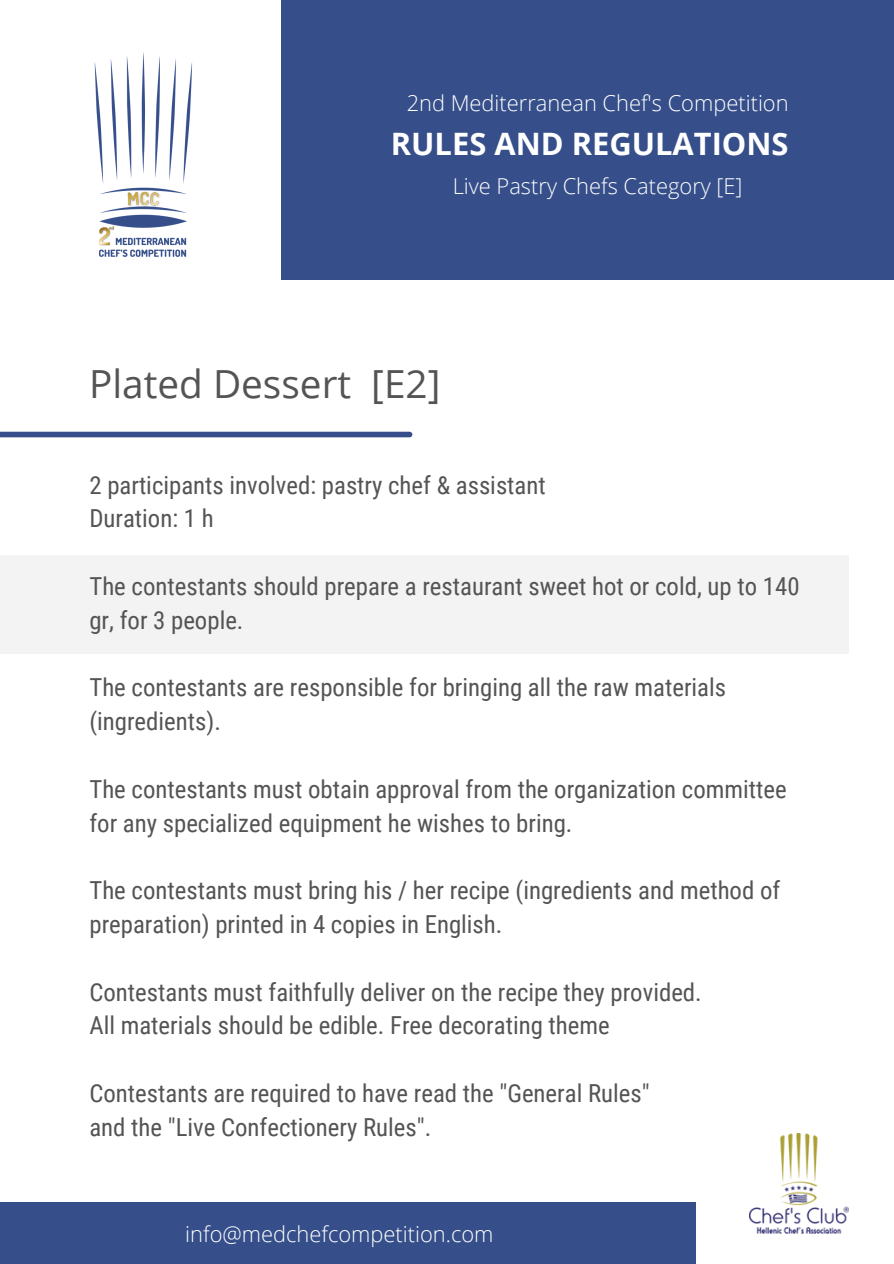
<style>
.page{position:relative;width:894px;height:1264px;background:#fff}
.page>*{position:absolute;margin:0;border:0;box-sizing:border-box;transform-origin:0 0}
.t1{font:38.7px "Open Sans";color:#545454}
.t2{font:700 30.9px "Open Sans";color:#fff}
.t3{font:24.75px/33.8px "Roboto Condensed";color:#545454}
.t4{font:300 21.9px "Open Sans";color:#fff}
</style>
<div class="page">
<div style="left:0;top:555px;width:848px;height:98px;background:#f3f3f3"></div>
<img style="left:94px;top:52px;width:99px;height:205px">
<div style="left:281px;top:0;width:612px;height:279px;background:#364f8a"></div>
<div style="left:0;top:1201px;width:695px;height:62px;background:#364f8a"></div>
<div style="left:0;top:431px;width:409px;height:6px;background:#364f8a"></div>
<img style="left:749px;top:1133px;width:98px;height:100px">
<p class="t4" style="left:406px;top:87px;width:383px">2nd Mediterranean Chef's Competition</p>
<p class="t2" style="left:391px;top:122px;width:399px">RULES AND REGULATIONS</p>
<p class="t4" style="left:452px;top:171px;width:291px">Live Pastry Chefs Category [E]</p>
<p class="t1" style="left:89px;top:356px;width:353px">Plated Dessert [E2]</p>
<p class="t3" style="left:89px;top:468px;width:457px">2 participants involved: pastry chef &amp; assistant</p>
<p class="t3" style="left:89px;top:502px;width:126px">Duration: 1 h</p>
<p class="t3" style="left:89px;top:569px;width:711px">The contestants should prepare a restaurant sweet hot or cold, up to 140 gr, for 3 people.</p>
<p class="t3" style="left:89px;top:671px;width:638px">The contestants are responsible for bringing all the raw materials (ingredients).</p>
<p class="t3" style="left:89px;top:772px;width:698px">The contestants must obtain approval from the organization committee for any specialized equipment he wishes to bring.</p>
<p class="t3" style="left:89px;top:873px;width:692px">The contestants must bring his / her recipe (ingredients and method of preparation) printed in 4 copies in English.</p>
<p class="t3" style="left:89px;top:975px;width:613px">Contestants must faithfully deliver on the recipe they provided.</p>
<p class="t3" style="left:89px;top:1008px;width:521px">All materials should be edible. Free decorating theme</p>
<p class="t3" style="left:89px;top:1076px;width:561px">Contestants are required to have read the "General Rules"</p>
<p class="t3" style="left:89px;top:1110px;width:343px">and the "Live Confectionery Rules".</p>
<p class="t4" style="left:185px;top:1218px;width:309px">info@medchefcompetition.com</p>
</div>
